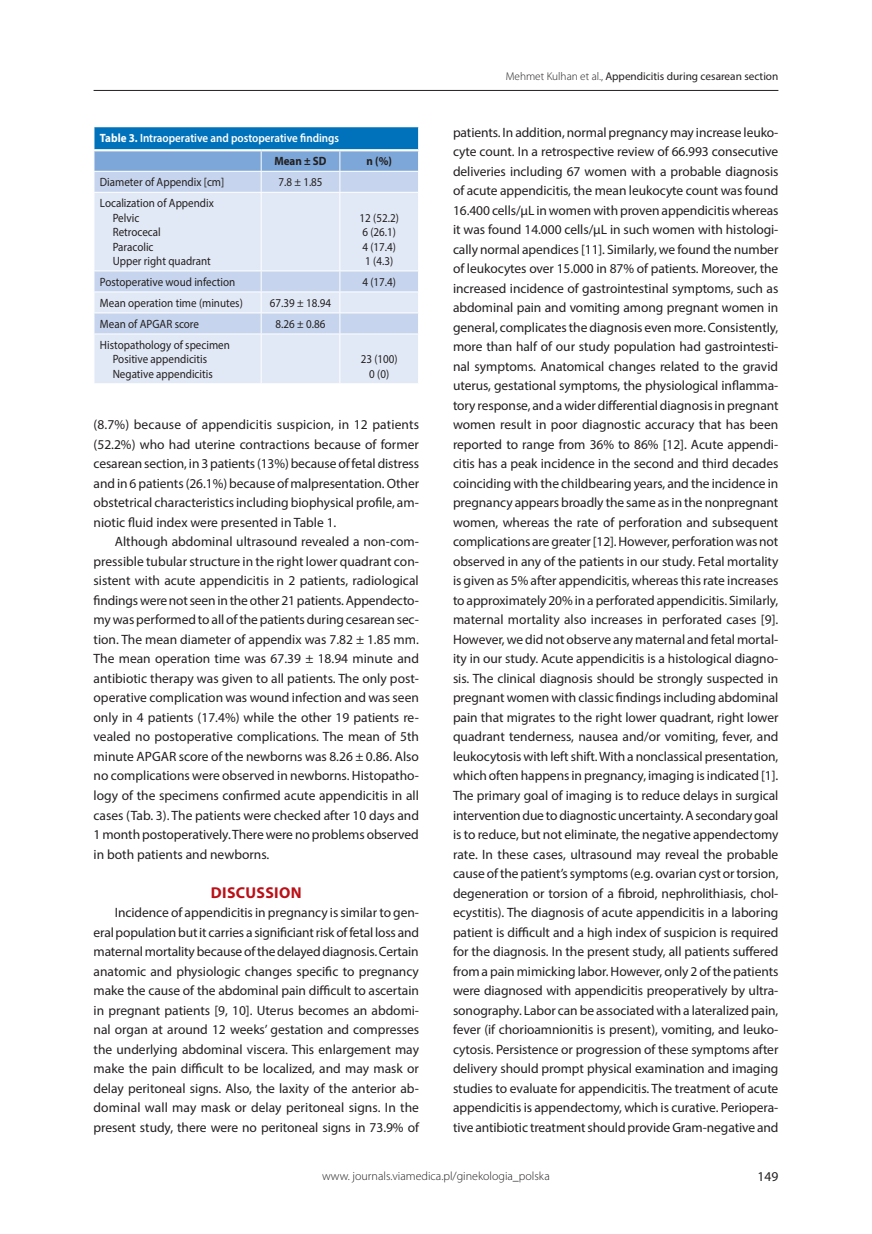
<style>
.page{position:relative;width:872px;height:1234px;background:#fff}
.page>*{position:absolute;margin:0;border:0;box-sizing:border-box;transform-origin:0 0}
._05_-_Srodtytul_1{font:700 15.75px "Myriad Pro";letter-spacing:.02em;color:#bb1018}
._08_-_Tekst{font:13.5px/19.5px "Myriad Pro";letter-spacing:-.005em;color:#231f20;text-align:justify}
._99_str_P{font:13.5px "Myriad Pro";color:#231f20}
._24_-_Tabela_-_tekst{font:12px "Myriad Pro";color:#231f20;scale:.92 1}
._22_-_Tabela_-_tytuł{font:600 12px "Myriad Pro";color:#fff;scale:.92 1}
.t1{font:300 12px "Myriad Pro";color:#231f20}
._23_-_Tabela_-_nagłó{font:700 12px "Myriad Pro";color:#231f20;scale:.92 1}
.t2{font:11.25px "Myriad Pro";color:#231f20}
.s1{font-weight:700}
.s2{font-weight:300}
</style>
<div class="page">
<hr style="left:94px;top:90px;width:684px;height:1px;background:#231f20">
<svg style="left:95px;top:193px;width:323px;height:190px;background:#dbe5f4"></svg>
<hr style="left:261px;top:193px;width:1px;height:77px;background:#fff">
<svg style="left:261px;top:271px;width:1px;height:62px"></svg>
<hr style="left:261px;top:334px;width:1px;height:49px;background:#fff">
<svg style="left:94px;top:127px;width:325px;height:65px;background:#71a9d7"></svg>
<hr style="left:339px;top:193px;width:1px;height:77px;background:#fff">
<svg style="left:339px;top:271px;width:1px;height:62px"></svg>
<hr style="left:339px;top:334px;width:1px;height:49px;background:#fff">
<hr style="left:94px;top:270px;width:167px;height:1px;background:#fff">
<hr style="left:261px;top:270px;width:79px;height:1px;background:#fff">
<hr style="left:340px;top:270px;width:79px;height:1px;background:#fff">
<hr style="left:94px;top:333px;width:167px;height:1px;background:#fff">
<hr style="left:261px;top:333px;width:79px;height:1px;background:#fff">
<hr style="left:340px;top:333px;width:79px;height:1px;background:#fff">
<hr style="left:94px;top:291px;width:167px;height:1px;background:#fff">
<svg style="left:94px;top:271px;width:1px;height:62px"></svg>
<hr style="left:261px;top:291px;width:79px;height:1px;background:#fff">
<hr style="left:340px;top:291px;width:79px;height:1px;background:#fff">
<hr style="left:94px;top:312px;width:167px;height:1px;background:#fff">
<hr style="left:261px;top:312px;width:79px;height:1px;background:#fff">
<hr style="left:340px;top:312px;width:79px;height:1px;background:#fff">
<p class="_22_-_Tabela_-_tytuł" style="left:100px;top:130px;width:261px"><span class="s1">Table 3.</span> Intraoperative and postoperative findings</p>
<p class="_23_-_Tabela_-_nagłó" style="left:274px;top:153px;width:58px">Mean ± SD</p>
<p class="_23_-_Tabela_-_nagłó" style="left:366px;top:153px;width:29px">n (%)</p>
<p class="_24_-_Tabela_-_tekst" style="left:100px;top:175px;width:137px">Diameter of Appendix [cm]</p>
<p class="_24_-_Tabela_-_tekst" style="left:278px;top:175px;width:49px">7.8 ± 1.85</p>
<p class="_24_-_Tabela_-_tekst" style="left:100px;top:196px;width:125px">Localization of Appendix</p>
<p class="_24_-_Tabela_-_tekst" style="left:113px;top:210px;width:30px">Pelvic</p>
<p class="_24_-_Tabela_-_tekst" style="left:113px;top:225px;width:54px">Retrocecal</p>
<p class="_24_-_Tabela_-_tekst" style="left:113px;top:239px;width:46px">Paracolic</p>
<p class="_24_-_Tabela_-_tekst" style="left:113px;top:253px;width:108px">Upper right quadrant</p>
<p class="_24_-_Tabela_-_tekst" style="left:359px;top:210px;width:44px">12 (52.2)</p>
<p class="_24_-_Tabela_-_tekst" style="left:362px;top:225px;width:38px">6 (26.1)</p>
<p class="_24_-_Tabela_-_tekst" style="left:362px;top:239px;width:38px">4 (17.4)</p>
<p class="_24_-_Tabela_-_tekst" style="left:365px;top:253px;width:32px">1 (4.3)</p>
<p class="_24_-_Tabela_-_tekst" style="left:100px;top:274px;width:148px">Postoperative woud infection</p>
<p class="_24_-_Tabela_-_tekst" style="left:362px;top:274px;width:38px">4 (17.4)</p>
<p class="_24_-_Tabela_-_tekst" style="left:100px;top:295px;width:157px">Mean operation time (minutes)</p>
<p class="_24_-_Tabela_-_tekst" style="left:270px;top:295px;width:68px">67.39 ± 18.94</p>
<p class="_24_-_Tabela_-_tekst" style="left:100px;top:316px;width:109px">Mean of APGAR score</p>
<p class="_24_-_Tabela_-_tekst" style="left:276px;top:316px;width:56px">8.26 ± 0.86</p>
<p class="_24_-_Tabela_-_tekst" style="left:100px;top:337px;width:143px">Histopathology of specimen</p>
<p class="_24_-_Tabela_-_tekst" style="left:113px;top:352px;width:104px">Positive appendicitis</p>
<p class="_24_-_Tabela_-_tekst" style="left:113px;top:366px;width:110px">Negative appendicitis</p>
<p class="_24_-_Tabela_-_tekst" style="left:361px;top:352px;width:42px">23 (100)</p>
<p class="_24_-_Tabela_-_tekst" style="left:369px;top:366px;width:23px">0 (0)</p>
<p class="_08_-_Tekst" style="left:94px;top:414px;width:327px">(8.7%) because of appendicitis suspicion, in 12 patients (52.2%) who had uterine contractions because of former cesarean section, in 3 patients (13%) because of fetal distress and in 6 patients (26.1%) because of malpresentation. Other obstetrical characteristics including biophysical profile, am&shy;niotic fluid index were presented in Table 1.</p>
<p class="_08_-_Tekst" style="left:94px;top:531px;width:327px;text-indent:21px">Although abdominal ultrasound revealed a non-com&shy;pressible tubular structure in the right lower quadrant con&shy;sistent with acute appendicitis in 2 patients, radiological findings were not seen in the other 21 patients. Appendecto&shy;my was performed to all of the patients during cesarean sec&shy;tion. The mean diameter of appendix was 7.82 ± 1.85 mm.<br>The mean operation time was 67.39 ± 18.94 minute and antibiotic therapy was given to all patients. The only post&shy;operative complication was wound infection and was seen only in 4 patients (17.4%) while the other 19 patients re&shy;vealed no postoperative complications. The mean of 5th minute APGAR score of the newborns was 8.26 ± 0.86. Also no complications were observed in newborns. Histopatho&shy;logy of the specimens confirmed acute appendicitis in all cases (Tab. 3). The patients were checked after 10 days and 1 month postoperatively. There were no problems observed in both patients and newborns.</p>
<p class="_05_-_Srodtytul_1" style="left:211px;top:881px;width:92px">DISCUSSION</p>
<p class="_08_-_Tekst" style="left:94px;top:902px;width:327px;text-indent:21px">Incidence of appendicitis in pregnancy is similar to gen&shy;eral population but it carries a significiant risk of fetal loss and maternal mortality because of the delayed diagnosis. Certain anatomic and physiologic changes specific to pregnancy make the cause of the abdominal pain difficult to ascertain in pregnant patients [9, 10]. Uterus becomes an abdomi&shy;nal organ at around 12 weeks’ gestation and compresses the underlying abdominal viscera. This enlargement may make the pain difficult to be localized, and may mask or delay peritoneal signs. Also, the laxity of the anterior ab&shy;dominal wall may mask or delay peritoneal signs. In the present study, there were no peritoneal signs in 73.9% of</p>
<p class="t2" style="left:506px;top:70px;width:274px"><span class="s2">Mehmet Kulhan et al.,</span> Appendicitis during cesarean section</p>
<p class="_08_-_Tekst" style="left:453px;top:122px;width:327px">patients. In addition, normal pregnancy may increase leuko&shy;cyte count. In a retrospective review of 66.993 consecutive deliveries including 67 women with a probable diagnosis of acute appendicitis, the mean leukocyte count was found 16.400 cells/µL in women with proven appendicitis whereas it was found 14.000 cells/µL in such women with histologi&shy;cally normal apendices [11]. Similarly, we found the number of leukocytes over 15.000 in 87% of patients. Moreover, the increased incidence of gastrointestinal symptoms, such as abdominal pain and vomiting among pregnant women in general, complicates the diagnosis even more. Consistently, more than half of our study population had gastrointesti&shy;nal symptoms. Anatomical changes related to the gravid uterus, gestational symptoms, the physiological inflamma&shy;tory response, and a wider differential diagnosis in pregnant women result in poor diagnostic accuracy that has been reported to range from 36% to 86% [12]. Acute appendi&shy;citis has a peak incidence in the second and third decades coinciding with the childbearing years, and the incidence in pregnancy appears broadly the same as in the nonpregnant women, whereas the rate of perforation and subsequent complications are greater [12]. However, perforation was not observed in any of the patients in our study. Fetal mortality is given as 5% after appendicitis, whereas this rate increases to approximately 20% in a perforated appendicitis. Similarly, maternal mortality also increases in perforated cases [9].<br>However, we did not observe any maternal and fetal mortal&shy;ity in our study. Acute appendicitis is a histological diagno&shy;sis. The clinical diagnosis should be strongly suspected in pregnant women with classic findings including abdominal pain that migrates to the right lower quadrant, right lower quadrant tenderness, nausea and/or vomiting, fever, and leukocytosis with left shift. With a nonclassical presentation, which often happens in pregnancy, imaging is indicated [1].<br>The primary goal of imaging is to reduce delays in surgical intervention due to diagnostic uncertainty. A secondary goal is to reduce, but not eliminate, the negative appendectomy rate. In these cases, ultrasound may reveal the probable cause of the patient’s symptoms (e.g. ovarian cyst or torsion, degeneration or torsion of a fibroid, nephrolithiasis, chol&shy;ecystitis). The diagnosis of acute appendicitis in a laboring patient is difficult and a high index of suspicion is required for the diagnosis. In the present study, all patients suffered from a pain mimicking labor. However, only 2 of the patients were diagnosed with appendicitis preoperatively by ultra&shy;sonography. Labor can be associated with a lateralized pain, fever (if chorioamnionitis is present), vomiting, and leuko&shy;cytosis. Persistence or progression of these symptoms after delivery should prompt physical examination and imaging studies to evaluate for appendicitis. The treatment of acute appendicitis is appendectomy, which is curative. Periopera&shy;tive antibiotic treatment should provide Gram-negative and</p>
<p class="t1" style="left:322px;top:1169px;width:229px">www. journals.viamedica.pl/ginekologia_polska</p>
<p class="_99_str_P" style="left:757px;top:1168px;width:22px">149</p>
</div>
